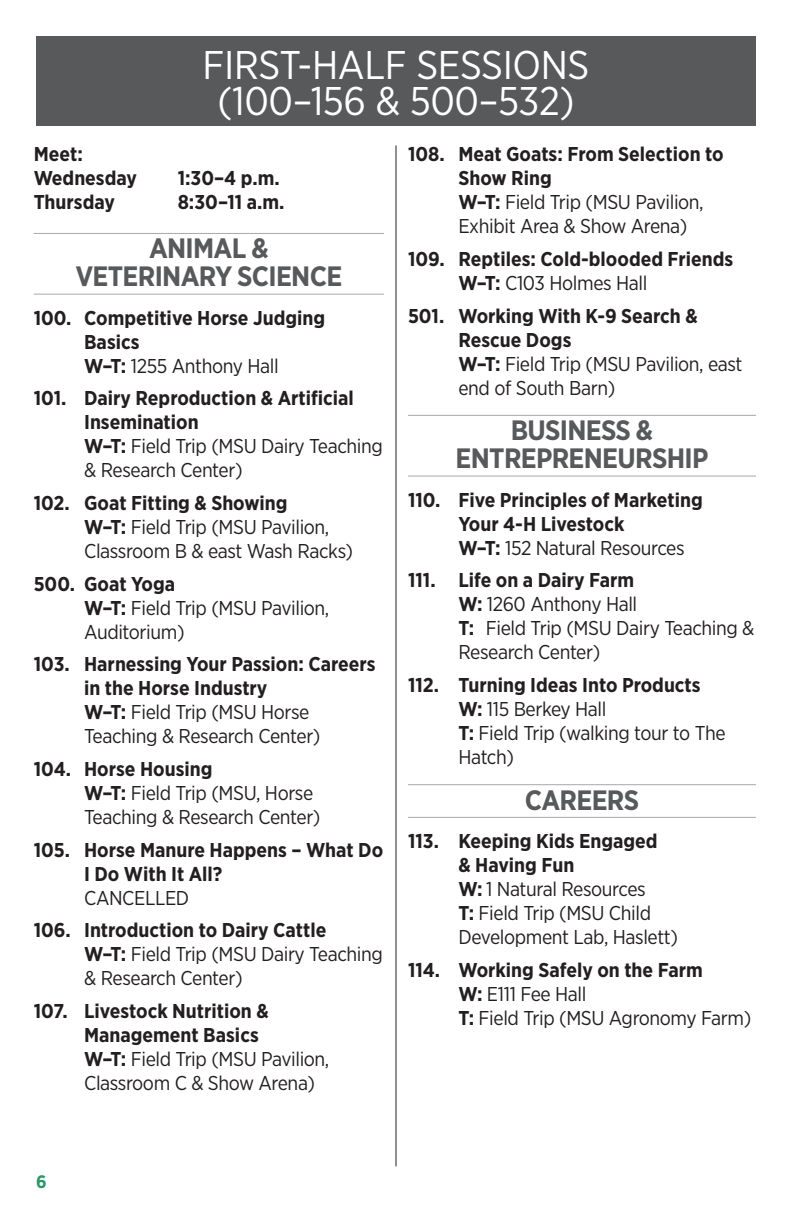
<style>
.page{position:relative;width:792px;height:1224px;background:#fff}
.page>*{position:absolute;margin:0;border:0;box-sizing:border-box;transform-origin:0 0}
.Headline{font:40px "Gotham Narrow";letter-spacing:-.01em;color:#fff}
.Subhead_1_Sessions{font:700 28px/28px "Gotham Narrow";letter-spacing:-.025em;color:#58595b;text-align:center}
.EXD_AG_Session_Desc{font:20px/24px "Gotham Narrow";letter-spacing:-.02em;color:#231f20}
.EXD_AG_Session_Title{font:700 20px/24px "Gotham Narrow";color:#231f20}
.EXD_AG_Body_text{font:700 20px "Gotham Narrow";color:#231f20}
.t1{font:700 18px "Gotham Narrow";color:#239963}
.s1{font-weight:700}
</style>
<div class="page">
<div style="left:36px;top:36px;width:720px;height:89px;background:#58595b"></div>
<hr style="left:34px;top:233px;width:350px;height:1px;background:#a7a9ac">
<hr style="left:34px;top:294px;width:350px;height:1px;background:#a7a9ac">
<hr style="left:408px;top:415px;width:348px;height:1px;background:#a7a9ac">
<hr style="left:408px;top:476px;width:348px;height:1px;background:#a7a9ac">
<hr style="left:408px;top:784px;width:348px;height:1px;background:#a7a9ac">
<hr style="left:408px;top:817px;width:348px;height:1px;background:#a7a9ac">
<hr style="left:396px;top:145px;width:1px;height:1021px;background:#231f20">
<p class="Headline" style="left:203px;top:40px;width:388px">FIRST-HALF SESSIONS</p>
<p class="Headline" style="left:217px;top:76px;width:359px">(100–156 &amp; 500–532)</p>
<p class="EXD_AG_Body_text" style="left:34px;top:142px;width:51px">Meet:</p>
<p class="EXD_AG_Body_text" style="left:34px;top:166px;width:105px">Wednesday</p>
<p class="EXD_AG_Body_text" style="left:178px;top:166px;width:104px">1:30–4 p.m.</p>
<p class="EXD_AG_Body_text" style="left:34px;top:190px;width:83px">Thursday</p>
<p class="EXD_AG_Body_text" style="left:178px;top:190px;width:108px">8:30–11 a.m.</p>
<p class="Subhead_1_Sessions" style="left:75px;top:234px;width:268px">ANIMAL &amp;<br>VETERINARY SCIENCE</p>
<p class="EXD_AG_Session_Title" style="left:84px;top:306px;width:243px;text-indent:-50px">100. Competitive Horse Judging<br>Basics</p>
<p class="EXD_AG_Session_Desc" style="left:84px;top:353px;width:196px"><span class="s1">W–T:</span> 1255 Anthony Hall</p>
<p class="EXD_AG_Session_Title" style="left:84px;top:386px;width:271px;text-indent:-50px">101. Dairy Reproduction &amp; Artificial<br>Insemination</p>
<p class="EXD_AG_Session_Desc" style="left:84px;top:434px;width:300px"><span class="s1">W–T:</span> Field Trip (MSU Dairy Teaching &amp; Research Center)</p>
<p class="EXD_AG_Session_Title" style="left:34px;top:491px;width:255px">102. Goat Fitting &amp; Showing</p>
<p class="EXD_AG_Session_Desc" style="left:84px;top:515px;width:271px"><span class="s1">W–T:</span> Field Trip (MSU Pavilion,<br>Classroom B &amp; east Wash Racks)</p>
<p class="EXD_AG_Session_Title" style="left:34px;top:572px;width:143px">500. Goat Yoga</p>
<p class="EXD_AG_Session_Desc" style="left:84px;top:595px;width:247px"><span class="s1">W–T:</span> Field Trip (MSU Pavilion,<br>Auditorium)</p>
<p class="EXD_AG_Session_Title" style="left:84px;top:652px;width:293px;text-indent:-50px">103. Harnessing Your Passion: Careers in the Horse Industry</p>
<p class="EXD_AG_Session_Desc" style="left:84px;top:700px;width:238px"><span class="s1">W–T:</span> Field Trip (MSU Horse<br>Teaching &amp; Research Center)</p>
<p class="EXD_AG_Session_Title" style="left:34px;top:757px;width:180px">104. Horse Housing</p>
<p class="EXD_AG_Session_Desc" style="left:84px;top:781px;width:238px"><span class="s1">W–T:</span> Field Trip (MSU, Horse<br>Teaching &amp; Research Center)</p>
<p class="EXD_AG_Session_Title" style="left:84px;top:837px;width:301px;text-indent:-50px">105. Horse Manure Happens – What Do<br>I Do With It All?</p>
<p class="EXD_AG_Session_Desc" style="left:84px;top:885px;width:107px">CANCELLED</p>
<p class="EXD_AG_Session_Title" style="left:34px;top:918px;width:294px">106. Introduction to Dairy Cattle</p>
<p class="EXD_AG_Session_Desc" style="left:84px;top:942px;width:300px"><span class="s1">W–T:</span> Field Trip (MSU Dairy Teaching &amp; Research Center)</p>
<p class="EXD_AG_Session_Title" style="left:84px;top:999px;width:186px;text-indent:-50px">107. Livestock Nutrition &amp;<br>Management Basics</p>
<p class="EXD_AG_Session_Desc" style="left:84px;top:1047px;width:247px"><span class="s1">W–T:</span> Field Trip (MSU Pavilion,<br>Classroom C &amp; Show Arena)</p>
<p class="EXD_AG_Session_Title" style="left:458px;top:142px;width:267px;text-indent:-50px">108. Meat Goats: From Selection to<br>Show Ring</p>
<p class="EXD_AG_Session_Desc" style="left:458px;top:190px;width:247px"><span class="s1">W–T:</span> Field Trip (MSU Pavilion,<br>Exhibit Area &amp; Show Arena)</p>
<p class="EXD_AG_Session_Title" style="left:408px;top:247px;width:327px">109. Reptiles: Cold-blooded Friends</p>
<p class="EXD_AG_Session_Desc" style="left:458px;top:271px;width:190px"><span class="s1">W–T:</span> C103 Holmes Hall</p>
<p class="EXD_AG_Session_Title" style="left:458px;top:304px;width:241px;text-indent:-50px">501. Working With K-9 Search &amp;<br>Rescue Dogs</p>
<p class="EXD_AG_Session_Desc" style="left:458px;top:351px;width:286px"><span class="s1">W–T:</span> Field Trip (MSU Pavilion, east end of South Barn)</p>
<p class="Subhead_1_Sessions" style="left:456px;top:416px;width:254px">BUSINESS &amp;<br>ENTREPRENEURSHIP</p>
<p class="EXD_AG_Session_Title" style="left:458px;top:488px;width:246px;text-indent:-50px">110. Five Principles of Marketing<br>Your 4-H Livestock</p>
<p class="EXD_AG_Session_Desc" style="left:458px;top:535px;width:228px"><span class="s1">W–T:</span> 152 Natural Resources</p>
<p class="EXD_AG_Session_Title" style="left:408px;top:568px;width:228px">111. Life on a Dairy Farm</p>
<p class="EXD_AG_Session_Desc" style="left:458px;top:592px;width:298px"><span class="s1">W:</span> 1260 Anthony Hall<br><span class="s1">T:</span> Field Trip (MSU Dairy Teaching &amp;<br>Research Center)</p>
<p class="EXD_AG_Session_Title" style="left:408px;top:673px;width:294px">112. Turning Ideas Into Products</p>
<p class="EXD_AG_Session_Desc" style="left:458px;top:697px;width:269px"><span class="s1">W:</span> 115 Berkey Hall<br><span class="s1">T:</span> Field Trip (walking tour to The<br>Hatch)</p>
<p class="Subhead_1_Sessions" style="left:525px;top:786px;width:116px">CAREERS</p>
<p class="EXD_AG_Session_Title" style="left:458px;top:829px;width:201px;text-indent:-50px">113. Keeping Kids Engaged &amp; Having Fun</p>
<p class="EXD_AG_Session_Desc" style="left:458px;top:877px;width:221px"><span class="s1">W:</span> 1 Natural Resources<br><span class="s1">T:</span> Field Trip (MSU Child<br>Development Lab, Haslett)</p>
<p class="EXD_AG_Session_Title" style="left:408px;top:958px;width:296px">114. Working Safely on the Farm</p>
<p class="EXD_AG_Session_Desc" style="left:458px;top:981px;width:294px"><span class="s1">W:</span> E111 Fee Hall<br><span class="s1">T:</span> Field Trip (MSU Agronomy Farm)</p>
<p class="t1" style="left:36px;top:1170px;width:12px">6</p>
</div>
